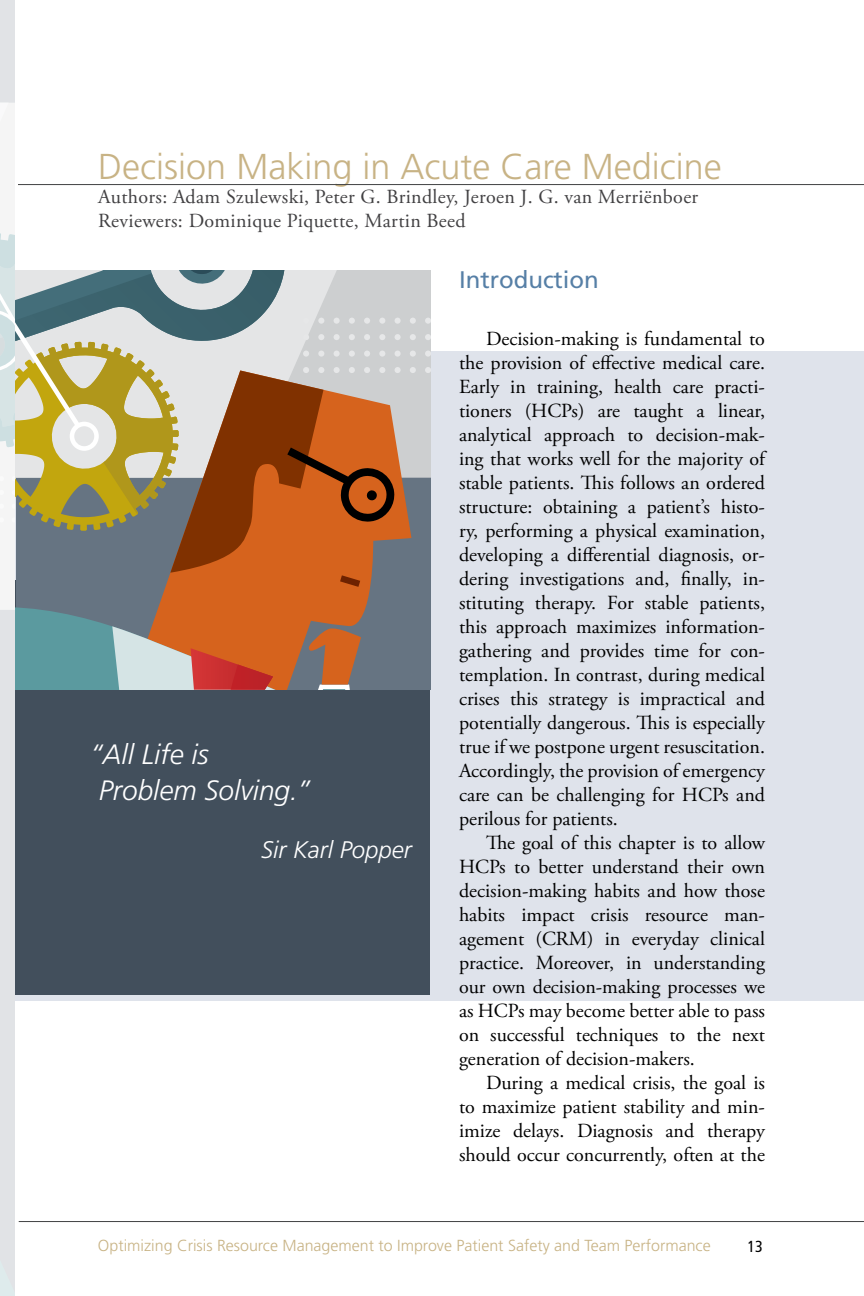
<style>
.page{position:relative;width:864px;height:1296px;background:#fff}
.page>*{position:absolute;margin:0;border:0;box-sizing:border-box;transform-origin:0 0}
.t1{font:300 36px "Frutiger LT Std";color:#c8b385}
.t2{font:italic 300 28px/36px "Frutiger LT Std";color:#fff}
.t3{font:italic 300 24px "Frutiger LT Std";color:#fff}
.t4{font:24px "Frutiger LT Std";color:#567fa6}
.t5{font:20px/24px "Adobe Garamond Pro";color:#000;text-align:justify}
.t6{font:20px/24px "Adobe Garamond Pro";letter-spacing:.015em;color:#414042}
.t7{font:300 16px "Frutiger LT Std";color:#c8b385}
.t8{font:condensed 16px "Frutiger LT Std";color:#000}
</style>
<div class="page">
<hr style="left:19px;top:1221px;width:845px;height:1px;background:#414243">
<div style="left:0;top:0;width:14px;height:1296px;background:#e1e3e6"></div>
<div style="left:16px;top:351px;width:848px;height:650px;background:#dfe3eb"></div>
<div style="left:16px;top:580px;width:414px;height:414px;background:#424f5c"></div>
<svg style="left:0;top:57px;width:430px;height:633px"></svg>
<hr style="left:18px;top:184px;width:846px;height:1px;background:#414243">
<h1 class="t1" style="left:98px;top:146px;width:625px">Decision Making in Acute Care Medicine</h1>
<p class="t6" style="left:98px;top:186px;width:601px">Authors: Adam Szulewski, Peter G. Brindley, Jeroen J. G. van Merriënboer<br>Reviewers: Dominique Piquette, Martin Beed</p>
<h2 class="t2" style="left:90px;top:737px;width:221px">“All Life is<br>Problem Solving.”</h2>
<p class="t3" style="left:261px;top:836px;width:152px">Sir Karl Popper</p>
<p class="t4" style="left:459px;top:266px;width:141px">Introduction</p>
<p class="t5" style="left:459px;top:327px;width:308px;text-indent:27px">Decision-making is fundamental to the provision of effective medical care.<br>Early in training, health care practi&shy;tioners (HCPs) are taught a linear, analytical approach to decision-mak&shy;ing that works well for the majority of stable patients. This follows an ordered structure: obtaining a patient’s histo&shy;ry, performing a physical examination, developing a differential diagnosis, or&shy;dering investigations and, finally, in&shy;stituting therapy. For stable patients, this approach maximizes information&shy;gathering and provides time for con&shy;templation. In contrast, during medical crises this strategy is impractical and potentially dangerous. This is especially true if we postpone urgent resuscitation.<br>Accordingly, the provision of emergency care can be challenging for HCPs and perilous for patients.</p>
<p class="t5" style="left:459px;top:831px;width:308px;text-indent:27px">The goal of this chapter is to allow HCPs to better understand their own decision-making habits and how those habits impact crisis resource man&shy;agement (CRM) in everyday clinical practice. Moreover, in understanding our own decision-making processes we as HCPs may become better able to pass on successful techniques to the next generation of decision-makers.</p>
<p class="t5" style="left:459px;top:1071px;width:308px;text-indent:27px">During a medical crisis, the goal is to maximize patient stability and min&shy;imize delays. Diagnosis and therapy should occur concurrently, often at the</p>
<p class="t7" style="left:98px;top:1236px;width:614px">Optimizing Crisis Resource Management to Improve Patient Safety and Team Performance</p>
<p class="t8" style="left:747px;top:1237px;width:17px">13</p>
</div>
